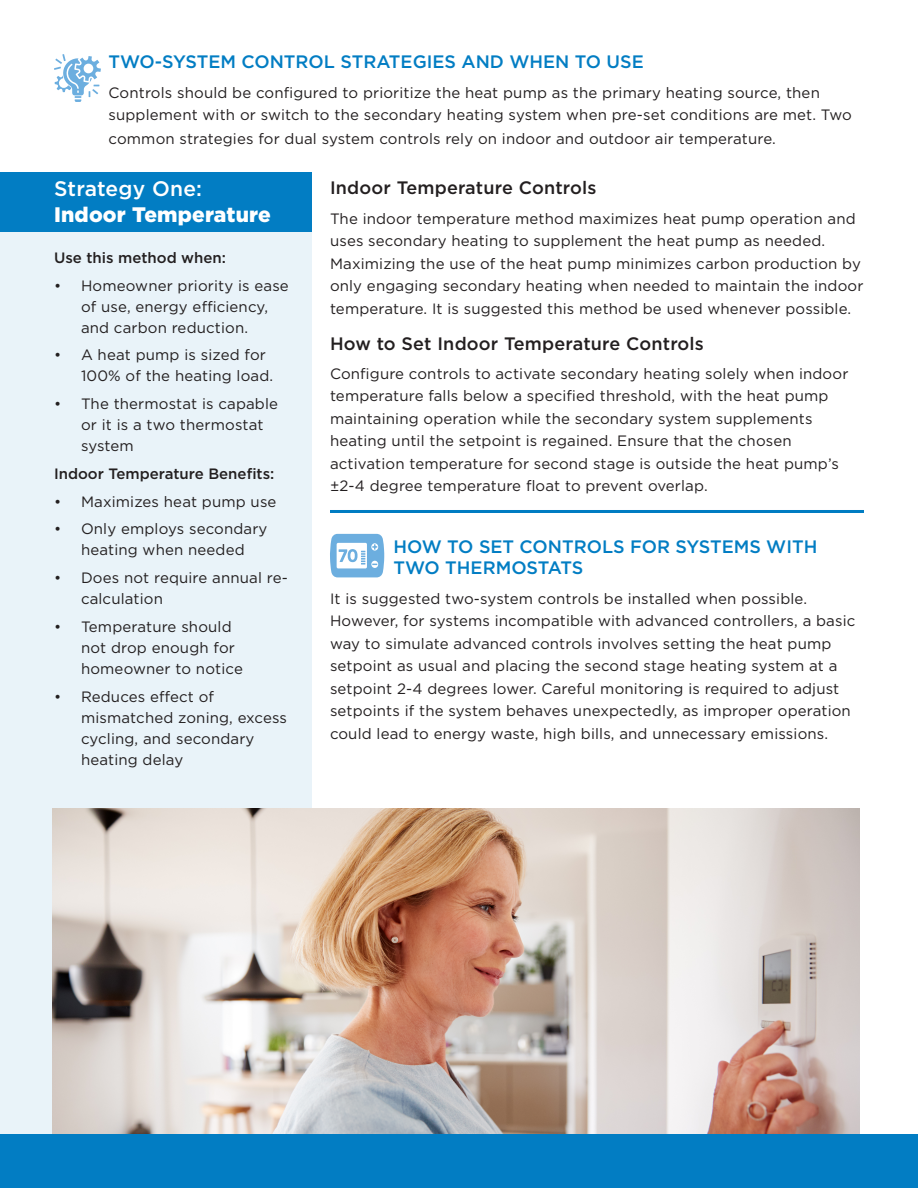
<style>
.page{position:relative;width:918px;height:1188px;background:#fff}
.page>*{position:absolute;margin:0;border:0;box-sizing:border-box;transform-origin:0 0}
.t1{font:900 21px "Gotham";letter-spacing:.01em;color:#fff}
.t2{font:500 21px "Gotham";letter-spacing:.01em;color:#fff}
.t3{font:500 18px/21.6px "Gotham";color:#027dc3}
.t4{font:500 18px "Gotham";letter-spacing:.01em;color:#231f20}
.t5{font:15px/22.5px "Gotham";letter-spacing:.01em;color:#231f20}
.t6{font:500 15px "Gotham";color:#231f20}
</style>
<div class="page">
<div style="left:0;top:172px;width:312px;height:1015px;background:#e9f3f9"></div>
<div style="left:0;top:1134px;width:918px;height:54px;background:#027dc3"></div>
<svg style="left:54px;top:54px;width:47px;height:48px"></svg>
<img style="left:52px;top:808px;width:807px;height:325px">
<div style="left:0;top:172px;width:312px;height:60px;background:#027dc3"></div>
<hr style="left:330px;top:510px;width:534px;height:3px;background:#007cc2">
<svg style="left:330px;top:534px;width:54px;height:43px"></svg>
<p class="t3" style="left:109px;top:51px;width:537px">TWO-SYSTEM CONTROL STRATEGIES AND WHEN TO USE</p>
<p class="t5" style="left:109px;top:81px;width:745px">Controls should be configured to prioritize the heat pump as the primary heating source, then supplement with or switch to the secondary heating system when pre-set conditions are met. Two</p>
<p class="t5" style="left:109px;top:127px;width:669px">common strategies for dual system controls rely on indoor and outdoor air temperature.</p>
<p class="t4" style="left:330px;top:176px;width:268px">Indoor Temperature Controls</p>
<p class="t5" style="left:330px;top:207px;width:535px">The indoor temperature method maximizes heat pump operation and uses secondary heating to supplement the heat pump as needed.<br>Maximizing the use of the heat pump minimizes carbon production by only engaging secondary heating when needed to maintain the indoor temperature. It is suggested this method be used whenever possible.</p>
<p class="t4" style="left:330px;top:332px;width:375px">How to Set Indoor Temperature Controls</p>
<p class="t5" style="left:330px;top:362px;width:520px">Configure controls to activate secondary heating solely when indoor temperature falls below a specified threshold, with the heat pump maintaining operation while the secondary system supplements heating until the setpoint is regained. Ensure that the chosen activation temperature for second stage is outside the heat pump’s ±2-4 degree temperature float to prevent overlap.</p>
<p class="t2" style="left:54px;top:175px;width:150px">Strategy One:</p>
<p class="t1" style="left:54px;top:202px;width:219px">Indoor Temperature</p>
<p class="t6" style="left:54px;top:248px;width:174px">Use this method when:</p>
<p class="t5" style="left:81px;top:274px;width:209px;line-height:21px;text-indent:-27px">• Homeowner priority is ease of use, energy efficiency, and carbon reduction.</p>
<p class="t5" style="left:81px;top:344px;width:194px;line-height:21px;text-indent:-27px">• A heat pump is sized for<br>100% of the heating load.</p>
<p class="t5" style="left:81px;top:393px;width:199px;line-height:21px;text-indent:-27px">• The thermostat is capable or it is a two thermostat system</p>
<p class="t6" style="left:54px;top:464px;width:222px">Indoor Temperature Benefits:</p>
<p class="t5" style="left:54px;top:490px;width:224px">• Maximizes heat pump use</p>
<p class="t5" style="left:54px;top:518px;width:215px;line-height:21px;text-align:center">• Only employs secondary heating when needed</p>
<p class="t5" style="left:81px;top:567px;width:208px;line-height:21px;text-indent:-27px">• Does not require annual re&shy;calculation</p>
<p class="t5" style="left:81px;top:616px;width:163px;line-height:21px;text-indent:-27px">• Temperature should not drop enough for homeowner to notice</p>
<p class="t5" style="left:81px;top:685px;width:208px;line-height:21px;text-indent:-27px">• Reduces effect of mismatched zoning, excess cycling, and secondary heating delay</p>
<p class="t3" style="left:394px;top:535px;width:425px">HOW TO SET CONTROLS FOR SYSTEMS WITH<br>TWO THERMOSTATS</p>
<p class="t5" style="left:330px;top:587px;width:527px">It is suggested two-system controls be installed when possible.<br>However, for systems incompatible with advanced controllers, a basic way to simulate advanced controls involves setting the heat pump setpoint as usual and placing the second stage heating system at a setpoint 2-4 degrees lower. Careful monitoring is required to adjust setpoints if the system behaves unexpectedly, as improper operation could lead to energy waste, high bills, and unnecessary emissions.</p>
</div>
